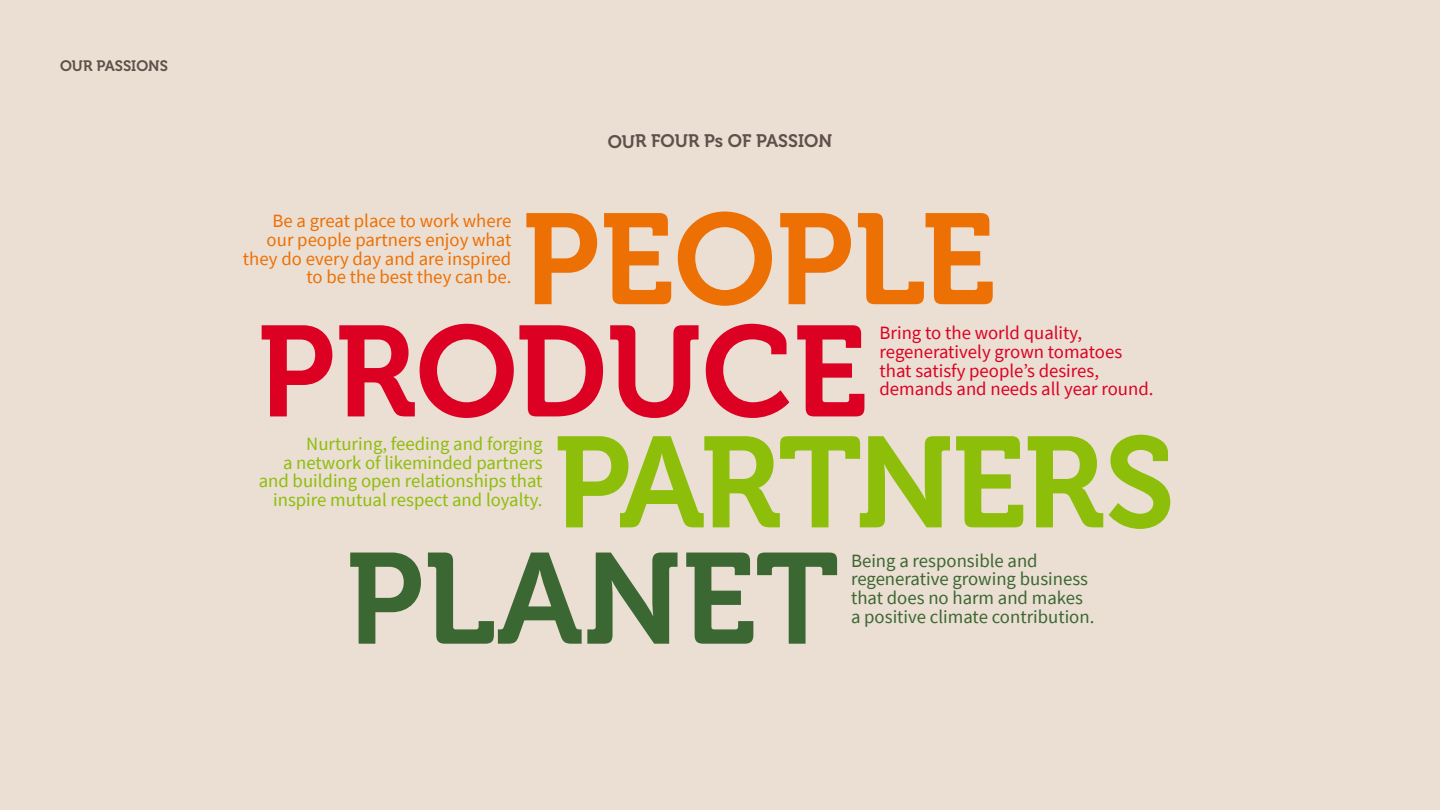
<style>
.page{position:relative;width:1440px;height:810px;background:#ebded2}
.page>*{position:absolute;margin:0;border:0;box-sizing:border-box;transform-origin:0 0}
.t1{font:128.4px "Museo 700";letter-spacing:-.025em;color:#8cbe0a}
.t2{font:128.4px "Museo 700";color:#dc0023}
.t3{font:128.4px "Museo 700";color:#ed7004}
.t4{font:128.4px "Museo 700";color:#3b6732}
.t5{font:18.75px/18.8px "Source Sans Pro";color:#8cbe0a;text-align:right}
.t6{font:18.75px/18.8px "Source Sans Pro";color:#dc0023}
.t7{font:18.75px/18.8px "Source Sans Pro";color:#ed7004;text-align:right}
.t8{font:18.75px/18.8px "Source Sans Pro";color:#3b6732}
.t9{font:18px "Museo 700";letter-spacing:-.005em;color:#5f504b}
.t10{font:15px "Museo 700";letter-spacing:-.005em;color:#5f504b}
</style>
<div class="page">
<p class="t10" style="left:60px;top:58px;width:110px">OUR PASSIONS</p>
<p class="t9" style="left:608px;top:131px;width:226px">OUR FOUR Ps OF PASSION</p>
<p class="t7" style="left:243px;top:211px;width:270px">Be a great place to work where our people partners enjoy what they do every day and are inspired to be the best they can be.</p>
<h1 class="t3" style="left:522px;top:188px;width:475px">PEOPLE</h1>
<h1 class="t2" style="left:257px;top:301px;width:611px">PRODUCE</h1>
<p class="t6" style="left:880px;top:324px;width:275px">Bring to the world quality, regeneratively grown tomatoes that satisfy people’s desires, demands and needs all year round.</p>
<p class="t5" style="left:259px;top:434px;width:285px">Nurturing, feeding and forging<br>a network of likeminded partners and building open relationships that inspire mutual respect and loyalty.</p>
<h1 class="t1" style="left:553px;top:412px;width:623px">PARTNERS</h1>
<h1 class="t4" style="left:346px;top:528px;width:495px">PLANET</h1>
<p class="t8" style="left:851px;top:551px;width:245px">Being a responsible and regenerative growing business that does no harm and makes a positive climate contribution.</p>
</div>
